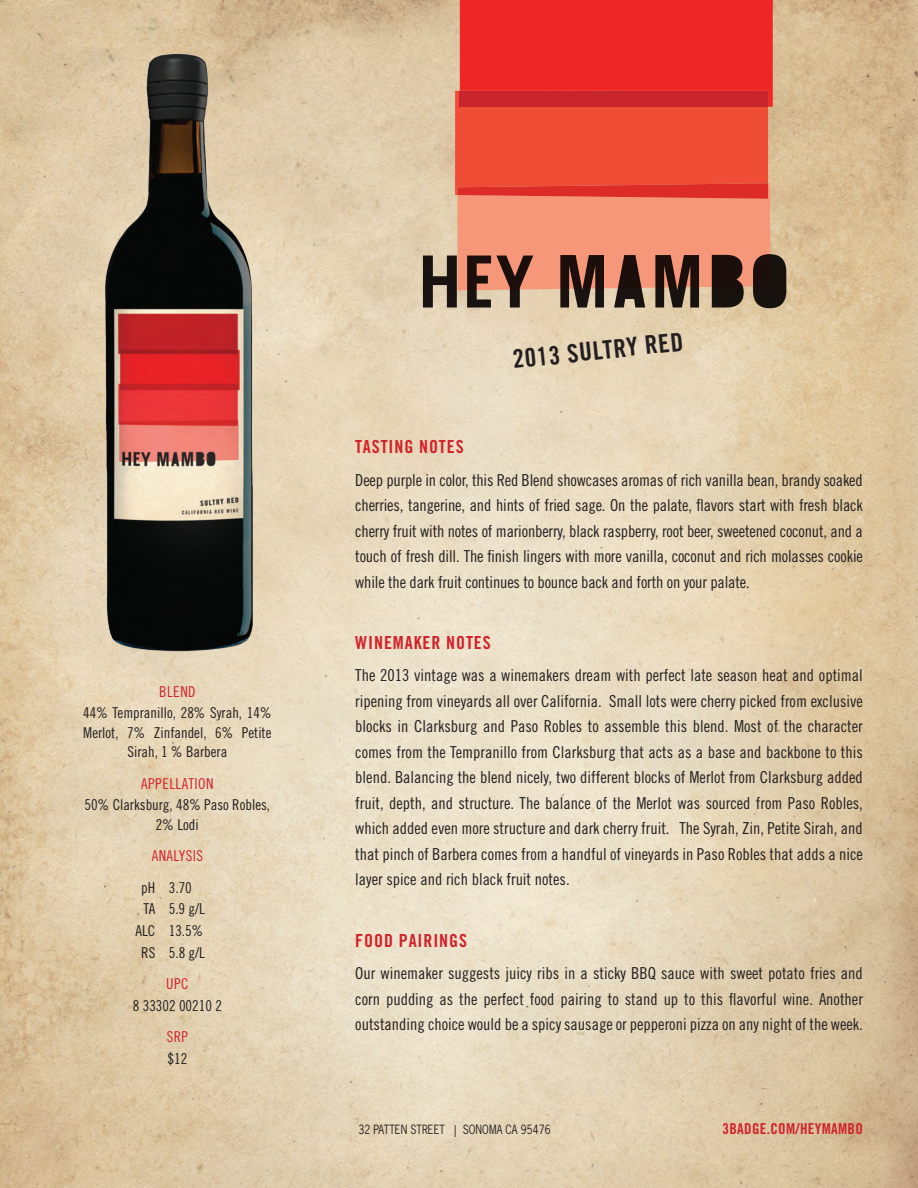
<style>
.page{position:relative;width:918px;height:1188px;background:#fff}
.page>*{position:absolute;margin:0;border:0;box-sizing:border-box;transform-origin:0 0}
.t1{font:25.5px "Trade Gothic Bold Cond Twenty";color:#231f20}
.t2{font:18px "Trade Gothic Bold Cond Twenty";letter-spacing:.05em;color:#d1232a}
.t3{font:16.5px/25.5px "Trade Gothic Cond Eighteen";color:#231f20;text-align:justify}
.t4{font:15px/19.5px "Trade Gothic Cond Eighteen";color:#231f20;text-align:center}
.t5{font:15px "Trade Gothic Cond Eighteen";letter-spacing:.03em;color:#d1232a}
.t6{font:15px "Trade Gothic Bold Cond Twenty";letter-spacing:.02em;color:#d1232a}
.t7{font:12px "News Gothic Std";letter-spacing:.01em;color:#231f20;scale:.85 1}
</style>
<div class="page">
<img style="left:0;top:0;width:918px;height:1188px">
<svg style="left:423px;top:0;width:363px;height:308px;background:#d75c4b"></svg>
<img style="left:69px;top:43px;width:218px;height:636px">
<p class="t5" style="left:159px;top:682px;width:38px">BLEND</p>
<p class="t4" style="left:83px;top:703px;width:190px">44% Tempranillo, 28% Syrah, 14%<br>Merlot, 7% Zinfandel, 6% Petite<br>Sirah, 1 % Barbera</p>
<p class="t5" style="left:141px;top:774px;width:74px">APPELLATION</p>
<p class="t4" style="left:85px;top:795px;width:187px">50% Clarksburg, 48% Paso Robles,<br>2% Lodi</p>
<p class="t5" style="left:152px;top:847px;width:53px">ANALYSIS</p>
<p class="t4" style="left:141px;top:877px;width:52px">pH 3.70</p>
<p class="t4" style="left:143px;top:899px;width:63px">TA 5.9 g/L</p>
<p class="t4" style="left:135px;top:921px;width:69px">ALC 13.5%</p>
<p class="t4" style="left:141px;top:942px;width:65px">RS 5.8 g/L</p>
<p class="t5" style="left:166px;top:975px;width:24px">UPC</p>
<p class="t4" style="left:133px;top:995px;width:91px">8 33302 00210 2</p>
<p class="t5" style="left:167px;top:1028px;width:23px">SRP</p>
<p class="t4" style="left:168px;top:1048px;width:21px">$12</p>
<p class="t1" style="left:511px;top:344px;width:173px;rotate:-6deg">2013 SULTRY RED</p>
<p class="t2" style="left:355px;top:436px;width:110px">TASTING NOTES</p>
<p class="t3" style="left:355px;top:467px;width:509px">Deep purple in color, this Red Blend showcases aromas of rich vanilla bean, brandy soaked cherries, tangerine, and hints of fried sage. On the palate, flavors start with fresh black cherry fruit with notes of marionberry, black raspberry, root beer, sweetened coconut, and a touch of fresh dill. The finish lingers with more vanilla, coconut and rich molasses cookie while the dark fruit continues to bounce back and forth on your palate.</p>
<p class="t2" style="left:355px;top:632px;width:137px">WINEMAKER NOTES</p>
<p class="t3" style="left:355px;top:663px;width:509px">The 2013 vintage was a winemakers dream with perfect late season heat and optimal ripening from vineyards all over California. Small lots were cherry picked from exclusive blocks in Clarksburg and Paso Robles to assemble this blend. Most of the character comes from the Tempranillo from Clarksburg that acts as a base and backbone to this blend. Balancing the blend nicely, two different blocks of Merlot from Clarksburg added fruit, depth, and structure. The balance of the Merlot was sourced from Paso Robles, which added even more structure and dark cherry fruit. The Syrah, Zin, Petite Sirah, and that pinch of Barbera comes from a handful of vineyards in Paso Robles that adds a nice layer spice and rich black fruit notes.</p>
<p class="t2" style="left:355px;top:929px;width:113px">FOOD PAIRINGS</p>
<p class="t3" style="left:355px;top:960px;width:509px">Our winemaker suggests juicy ribs in a sticky BBQ sauce with sweet potato fries and corn pudding as the perfect food pairing to stand up to this flavorful wine. Another outstanding choice would be a spicy sausage or pepperoni pizza on any night of the week.</p>
<p class="t7" style="left:358px;top:1122px;width:228px">32 PATTEN STREET | SONOMA CA 95476</p>
<p class="t6" style="left:723px;top:1120px;width:142px">3BADGE.COM/HEYMAMBO</p>
</div>
